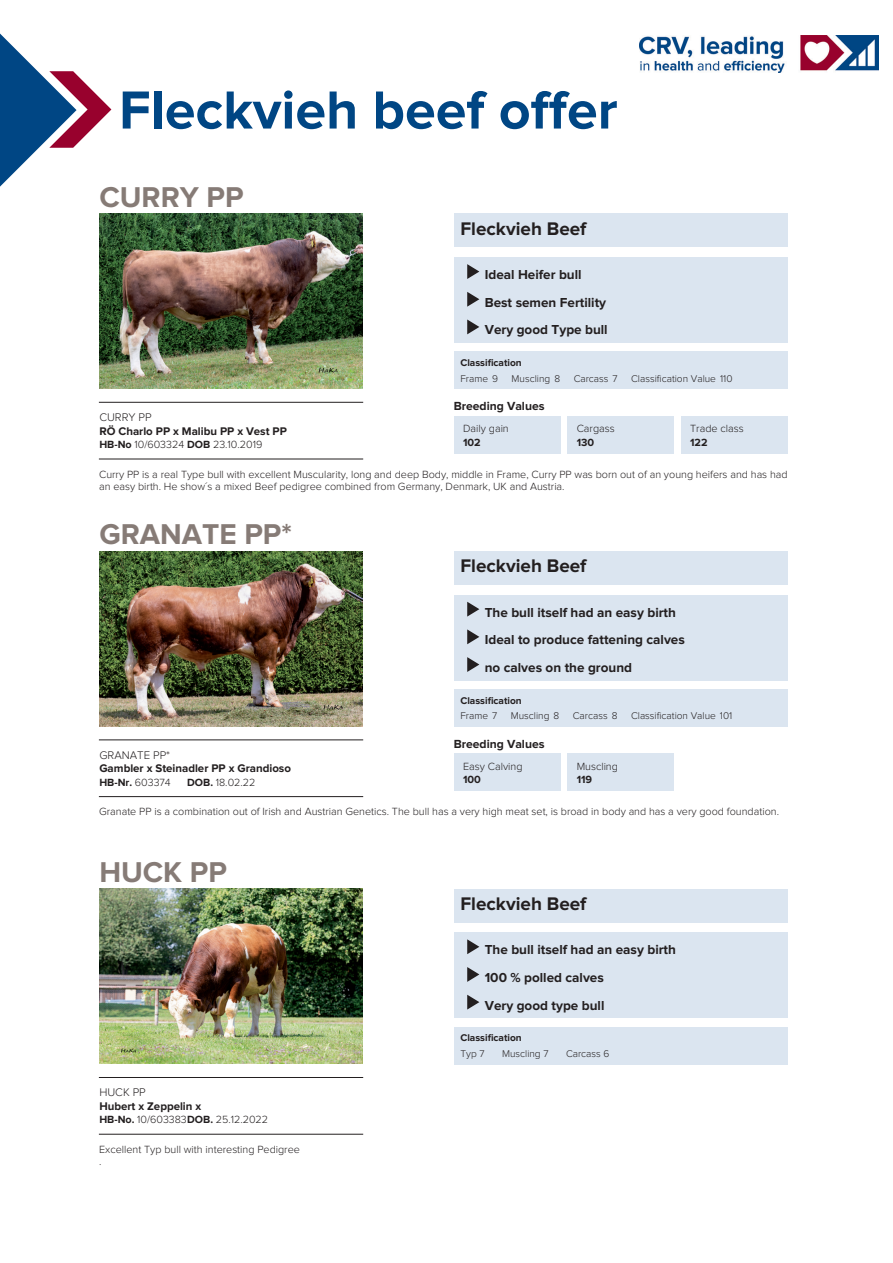
<style>
.page{position:relative;width:893px;height:1263px;background:#fff}
.page>*{position:absolute;margin:0;border:0;box-sizing:border-box;transform-origin:0 0}
.t1{font:700 55.5px "Proxima Nova";color:#004684}
.t2{font:700 29.7px "Proxima Nova";color:#867b76}
.t3{font:700 18.9px "Proxima Nova";color:#231f20}
.t4{font:700 13.5px/27.8px "Proxima Nova";color:#231f20}
.t5{font:700 12.15px "Proxima Nova";color:#231f20}
.t6{font:700 11.55px "Proxima Nova";color:#231f20}
.t7{font:300 11.55px "Proxima Nova";color:#231f20}
.t8{font:300 10.8px/12.1px "Proxima Nova";color:#231f20}
.t9{font:700 10.8px "Proxima Nova";color:#231f20}
.t10{font:300 10.2px "Proxima Nova";color:#231f20}
.t11{font:700 10.2px "Proxima Nova";color:#231f20}
.s1{font-weight:700}
.s2{font-weight:300}
</style>
<div class="page">
<img style="left:640px;top:35px;width:238px;height:38px">
<svg style="left:0;top:34px;width:111px;height:153px"></svg>
<img style="left:99px;top:213px;width:263px;height:176px">
<hr style="left:99px;top:402px;width:264px;height:1px;background:#231f20">
<hr style="left:99px;top:459px;width:264px;height:1px;background:#231f20">
<div style="left:454px;top:213px;width:333px;height:34px;background:#dbe5f0"></div>
<div style="left:454px;top:257px;width:333px;height:86px;background:#dbe5f0"></div>
<svg style="left:467px;top:264px;width:12px;height:15px"></svg>
<svg style="left:467px;top:292px;width:12px;height:15px"></svg>
<svg style="left:467px;top:319px;width:12px;height:15px"></svg>
<div style="left:454px;top:352px;width:333px;height:37px;background:#dbe5f0"></div>
<div style="left:454px;top:416px;width:106px;height:37px;background:#dbe5f0"></div>
<div style="left:567px;top:416px;width:107px;height:37px;background:#dbe5f0"></div>
<div style="left:681px;top:416px;width:106px;height:37px;background:#dbe5f0"></div>
<img style="left:99px;top:551px;width:263px;height:175px">
<hr style="left:99px;top:739px;width:264px;height:1px;background:#231f20">
<hr style="left:99px;top:796px;width:264px;height:1px;background:#231f20">
<div style="left:454px;top:551px;width:333px;height:34px;background:#dbe5f0"></div>
<div style="left:454px;top:595px;width:333px;height:86px;background:#dbe5f0"></div>
<svg style="left:467px;top:602px;width:12px;height:15px"></svg>
<svg style="left:467px;top:629px;width:12px;height:15px"></svg>
<svg style="left:467px;top:657px;width:12px;height:15px"></svg>
<div style="left:454px;top:689px;width:333px;height:38px;background:#dbe5f0"></div>
<div style="left:454px;top:754px;width:106px;height:37px;background:#dbe5f0"></div>
<div style="left:567px;top:754px;width:107px;height:37px;background:#dbe5f0"></div>
<img style="left:99px;top:889px;width:263px;height:175px">
<hr style="left:99px;top:1077px;width:264px;height:1px;background:#231f20">
<hr style="left:99px;top:1134px;width:264px;height:1px;background:#231f20">
<div style="left:454px;top:889px;width:333px;height:33px;background:#dbe5f0"></div>
<div style="left:454px;top:932px;width:333px;height:86px;background:#dbe5f0"></div>
<svg style="left:467px;top:939px;width:12px;height:15px"></svg>
<svg style="left:467px;top:967px;width:12px;height:15px"></svg>
<svg style="left:467px;top:995px;width:12px;height:14px"></svg>
<div style="left:454px;top:1027px;width:333px;height:37px;background:#dbe5f0"></div>
<h1 class="t1" style="left:119px;top:78px;width:500px">Fleckvieh beef offer</h1>
<h2 class="t2" style="left:99px;top:180px;width:146px">CURRY PP</h2>
<h3 class="t3" style="left:460px;top:218px;width:127px">Fleckvieh Beef</h3>
<p class="t4" style="left:485px;top:261px;width:124px">Ideal Heifer bull<br>Best semen Fertility<br>Very good Type bull</p>
<p class="t11" style="left:460px;top:357px;width:63px">Classification</p>
<p class="t10" style="left:460px;top:373px;width:39px">Frame 9</p>
<p class="t10" style="left:512px;top:373px;width:50px">Muscling 8</p>
<p class="t10" style="left:574px;top:373px;width:45px">Carcass 7</p>
<p class="t10" style="left:631px;top:373px;width:103px">Classification Value 110</p>
<p class="t5" style="left:454px;top:399px;width:92px">Breeding Values</p>
<p class="t8" style="left:463px;top:423px;width:47px">Daily gain</p>
<p class="t9" style="left:463px;top:436px;width:19px">102</p>
<p class="t7" style="left:99px;top:411px;width:54px">CURRY PP</p>
<p class="t6" style="left:99px;top:424px;width:189px">RÖ Charlo PP x Malibu PP x Vest PP</p>
<p class="t8" style="left:99px;top:439px;width:164px"><span class="s1">HB-No</span> 10/603324 <span class="s1">DOB</span> 23.10.2019</p>
<p class="t8" style="left:99px;top:468px;width:690px">Curry PP is a real Type bull with excellent Muscularity, long and deep Body, middle in Frame, Curry PP was born out of an young heifers and has had an easy birth. He show´s a mixed Beef pedigree combined from Germany, Denmark, UK and Austria.</p>
<p class="t8" style="left:577px;top:423px;width:40px">Cargass</p>
<p class="t9" style="left:577px;top:436px;width:19px">130</p>
<p class="t8" style="left:690px;top:423px;width:55px">Trade class</p>
<p class="t9" style="left:690px;top:436px;width:19px">122</p>
<h2 class="t2" style="left:99px;top:517px;width:194px">GRANATE PP*</h2>
<h3 class="t3" style="left:460px;top:555px;width:127px">Fleckvieh Beef</h3>
<p class="t4" style="left:485px;top:598px;width:202px">The bull itself had an easy birth<br>Ideal to produce fattening calves no calves on the ground</p>
<p class="t11" style="left:460px;top:694px;width:63px">Classification</p>
<p class="t10" style="left:460px;top:710px;width:38px">Frame 7</p>
<p class="t10" style="left:511px;top:710px;width:50px">Muscling 8</p>
<p class="t10" style="left:573px;top:710px;width:46px">Carcass 8</p>
<p class="t10" style="left:631px;top:710px;width:103px">Classification Value 101</p>
<p class="t5" style="left:454px;top:737px;width:92px">Breeding Values</p>
<p class="t8" style="left:463px;top:760px;width:61px">Easy Calving</p>
<p class="t9" style="left:463px;top:773px;width:19px">100</p>
<p class="t7" style="left:99px;top:748px;width:72px">GRANATE PP*</p>
<p class="t6" style="left:99px;top:762px;width:193px">Gambler x Steinadler PP x Grandioso</p>
<p class="t9" style="left:99px;top:776px;width:73px">HB-Nr. <span class="s2">603374</span></p>
<p class="t8" style="left:187px;top:776px;width:70px"><span class="s1">DOB.</span> 18.02.22</p>
<p class="t8" style="left:99px;top:806px;width:681px">Granate PP is a combination out of Irish and Austrian Genetics. The bull has a very high meat set, is broad in body and has a very good foundation.</p>
<p class="t8" style="left:577px;top:760px;width:43px">Muscling</p>
<p class="t9" style="left:577px;top:773px;width:17px">119</p>
<h2 class="t2" style="left:99px;top:855px;width:129px">HUCK PP</h2>
<p class="t7" style="left:99px;top:1086px;width:48px">HUCK PP</p>
<p class="t6" style="left:99px;top:1099px;width:103px">Hubert x Zeppelin x</p>
<p class="t8" style="left:99px;top:1114px;width:170px"><span class="s1">HB-No.</span> 10/603383<span class="s1">DOB.</span> 25.12.2022</p>
<p class="t8" style="left:99px;top:1143px;width:202px">Excellent Typ bull with interesting Pedigree .</p>
<h3 class="t3" style="left:460px;top:893px;width:127px">Fleckvieh Beef</h3>
<p class="t4" style="left:485px;top:936px;width:193px">The bull itself had an easy birth<br>100 % polled calves<br>Very good type bull</p>
<p class="t11" style="left:460px;top:1032px;width:63px">Classification</p>
<p class="t10" style="left:460px;top:1048px;width:26px">Typ 7</p>
<p class="t10" style="left:502px;top:1048px;width:48px">Muscling 7</p>
<p class="t10" style="left:566px;top:1048px;width:45px">Carcass 6</p>
</div>
